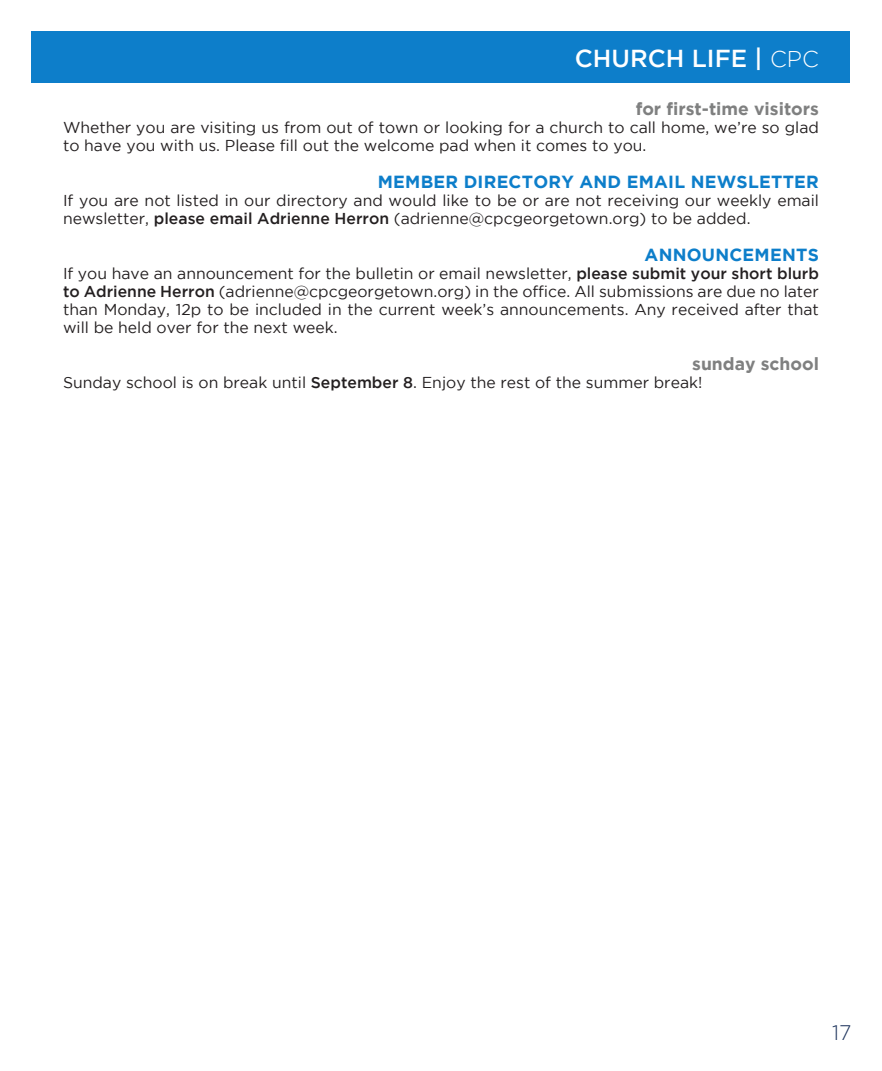
<style>
.page{position:relative;width:882px;height:1071px;background:#fff}
.page>*{position:absolute;margin:0;border:0;box-sizing:border-box;transform-origin:0 0}
.t1{font:500 24.5px "Gotham";color:#fff}
.t2{font:300 21px "Gotham";color:#1e345d}
.t3{font:700 17.5px "Gotham";letter-spacing:.015em;color:#0d7eca}
.t4{font:700 17.5px "Gotham";color:#7f8080}
.t5{font:15.75px/18.2px "Gotham";color:#231f20}
.s1{font-weight:300;font-size:22.75px}
.s2{font-weight:500}
</style>
<div class="page">
<div style="left:32px;top:32px;width:818px;height:51px;background:#0d7eca"></div>
<p class="t1" style="left:575px;top:44px;width:246px">CHURCH LIFE | <span class="s1">CPC</span></p>
<p class="t4" style="left:636px;top:99px;width:185px">for first-time visitors</p>
<p class="t5" style="left:63px;top:118px;width:758px">Whether you are visiting us from out of town or looking for a church to call home, we’re so glad to have you with us. Please fill out the welcome pad when it comes to you.</p>
<p class="t3" style="left:378px;top:172px;width:442px">MEMBER DIRECTORY AND EMAIL NEWSLETTER</p>
<p class="t5" style="left:63px;top:191px;width:758px">If you are not listed in our directory and would like to be or are not receiving our weekly email newsletter, <span class="s2">please email Adrienne Herron</span> (adrienne@cpcgeorgetown.org) to be added.</p>
<p class="t3" style="left:645px;top:244px;width:176px">ANNOUNCEMENTS</p>
<p class="t5" style="left:63px;top:264px;width:758px;text-align:justify">If you have an announcement for the bulletin or email newsletter, <span class="s2">please submit your short blurb to Adrienne Herron</span> (adrienne@cpcgeorgetown.org) in the office. All submissions are due no later than Monday, 12p to be included in the current week’s announcements. Any received after that will be held over for the next week.</p>
<p class="t4" style="left:692px;top:354px;width:128px">sunday school</p>
<p class="t5" style="left:63px;top:373px;width:641px">Sunday school is on break until <span class="s2">September 8</span>. Enjoy the rest of the summer break!</p>
<p class="t2" style="left:832px;top:1021px;width:21px">17</p>
</div>
